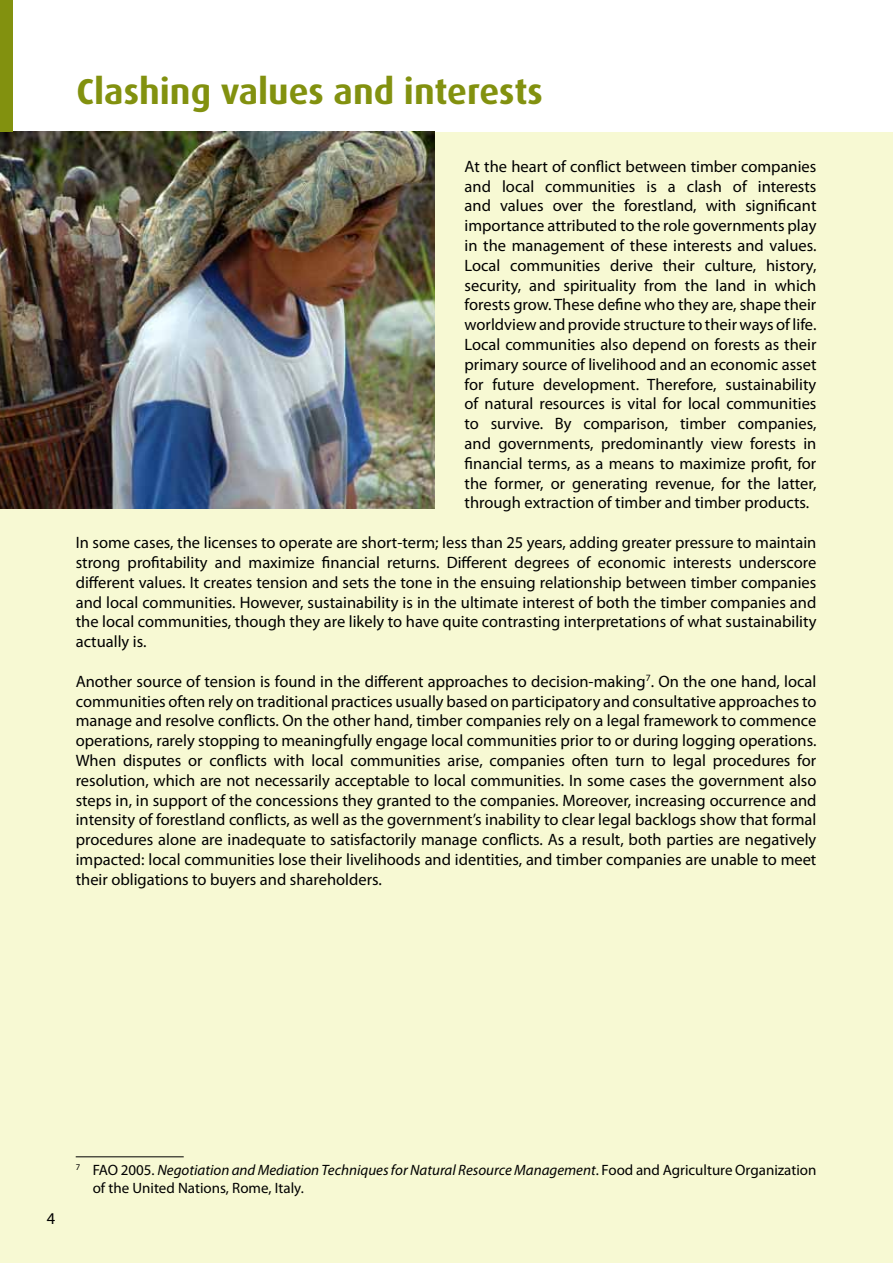
<style>
.page{position:relative;width:893px;height:1263px;background:#fff}
.page>*{position:absolute;margin:0;border:0;box-sizing:border-box;transform-origin:0 0}
.t1{font:700 36px "Dax";color:#82910f}
.t2{font:16.5px/19.8px "Myriad Pro";color:#000;text-align:justify}
.t3{font:15px/18px "Myriad Pro";color:#000}
.s1{font-style:italic}
</style>
<div class="page">
<div style="left:0;top:132px;width:893px;height:1131px;background:#f7f9d3"></div>
<img style="left:0;top:132px;width:435px;height:376px">
<div style="left:0;top:0;width:13px;height:132px;background:#82910f"></div>
<hr style="left:76px;top:1156px;width:108px;height:1px;background:#000">
<h1 class="t1" style="left:77px;top:71px;width:468px">Clashing values and interests</h1>
<p class="t2" style="left:465px;top:156px;width:353px">At the heart of conflict between timber companies and local communities is a clash of interests and values over the forestland, with significant importance attributed to the role governments play in the management of these interests and values.<br>Local communities derive their culture, history, security, and spirituality from the land in which forests grow. These define who they are, shape their worldview and provide structure to their ways of life.<br>Local communities also depend on forests as their primary source of livelihood and an economic asset for future development. Therefore, sustainability of natural resources is vital for local communities to survive. By comparison, timber companies, and governments, predominantly view forests in financial terms, as a means to maximize profit, for the former, or generating revenue, for the latter, through extraction of timber and timber products.</p>
<p class="t2" style="left:76px;top:532px;width:742px">In some cases, the licenses to operate are short-term; less than 25 years, adding greater pressure to maintain strong profitability and maximize financial returns. Different degrees of economic interests underscore different values. It creates tension and sets the tone in the ensuing relationship between timber companies and local communities. However, sustainability is in the ultimate interest of both the timber companies and the local communities, though they are likely to have quite contrasting interpretations of what sustainability actually is.</p>
<p class="t2" style="left:76px;top:671px;width:742px">Another source of tension is found in the different approaches to decision-making<sup>7</sup>. On the one hand, local communities often rely on traditional practices usually based on participatory and consultative approaches to manage and resolve conflicts. On the other hand, timber companies rely on a legal framework to commence operations, rarely stopping to meaningfully engage local communities prior to or during logging operations.<br>When disputes or conflicts with local communities arise, companies often turn to legal procedures for resolution, which are not necessarily acceptable to local communities. In some cases the government also steps in, in support of the concessions they granted to the companies. Moreover, increasing occurrence and intensity of forestland conflicts, as well as the government’s inability to clear legal backlogs show that formal procedures alone are inadequate to satisfactorily manage conflicts. As a result, both parties are negatively impacted: local communities lose their livelihoods and identities, and timber companies are unable to meet their obligations to buyers and shareholders.</p>
<p class="t2" style="left:47px;top:1208px;width:10px">4</p>
<p class="t3" style="left:93px;top:1160px;width:725px;text-indent:-17px"><sup>7</sup> FAO 2005. <span class="s1">Negotiation and Mediation Techniques for Natural Resource Management</span>. Food and Agriculture Organization of the United Nations, Rome, Italy.</p>
</div>
